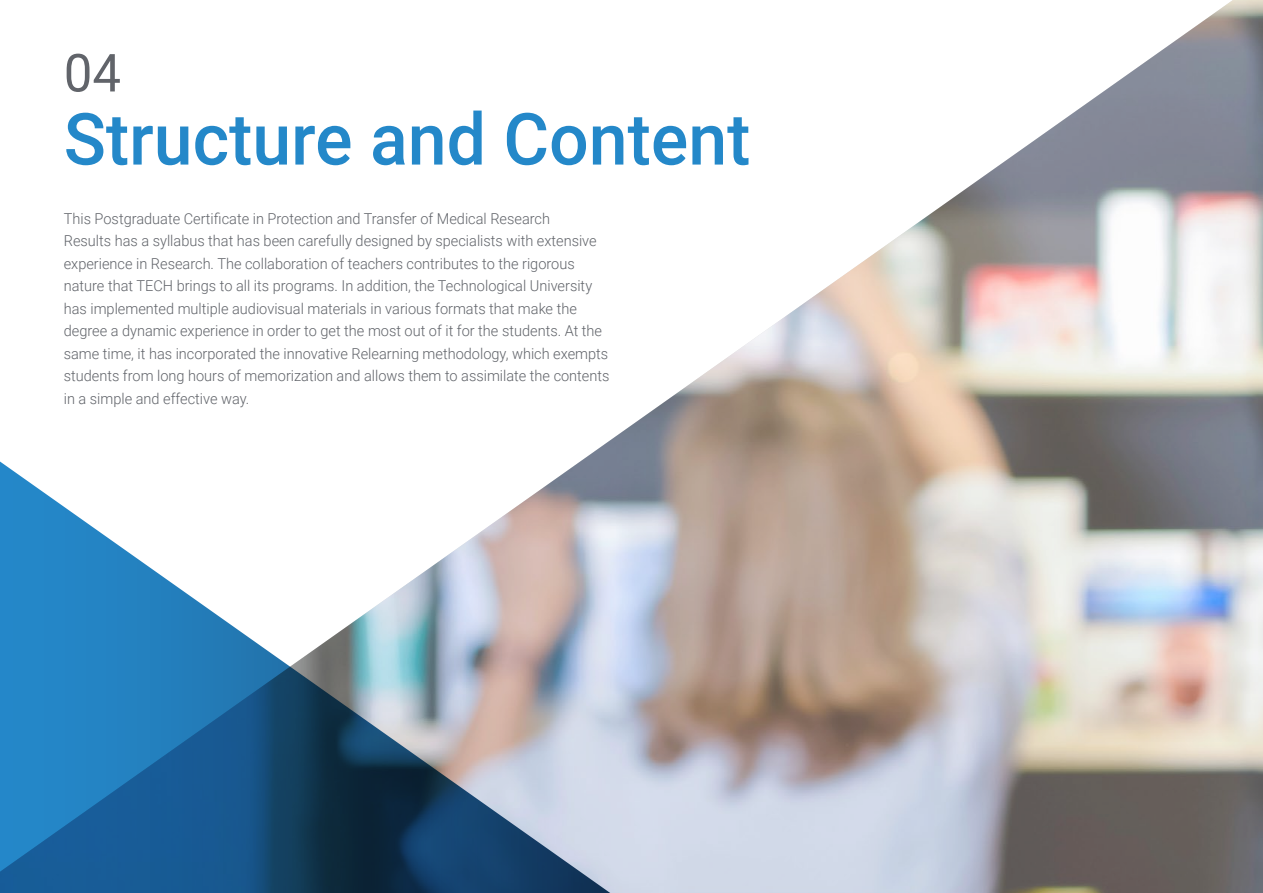
<style>
.page{position:relative;width:1263px;height:893px;background:#fff}
.page>*{position:absolute;margin:0;border:0;box-sizing:border-box;transform-origin:0 0}
.t1{font:500 72px "Roboto";color:#2488c9}
.t2{font:52.5px "Roboto";color:#61646a}
.t3{font:300 15px/22.5px "Roboto";color:#61646a}
</style>
<div class="page">
<img style="left:602px;top:0;width:661px;height:893px">
<svg style="left:0;top:446px;width:640px;height:447px"></svg>
<h2 class="t2" style="left:64px;top:36px;width:59px">04</h2>
<h1 class="t1" style="left:64px;top:89px;width:688px">Structure and Content</h1>
<p class="t3" style="left:64px;top:207px;width:547px">This Postgraduate Certificate in Protection and Transfer of Medical Research<br>Results has a syllabus that has been carefully designed by specialists with extensive experience in Research. The collaboration of teachers contributes to the rigorous nature that TECH brings to all its programs. In addition, the Technological University has implemented multiple audiovisual materials in various formats that make the degree a dynamic experience in order to get the most out of it for the students. At the same time, it has incorporated the innovative Relearning methodology, which exempts students from long hours of memorization and allows them to assimilate the contents in a simple and effective way.</p>
</div>
